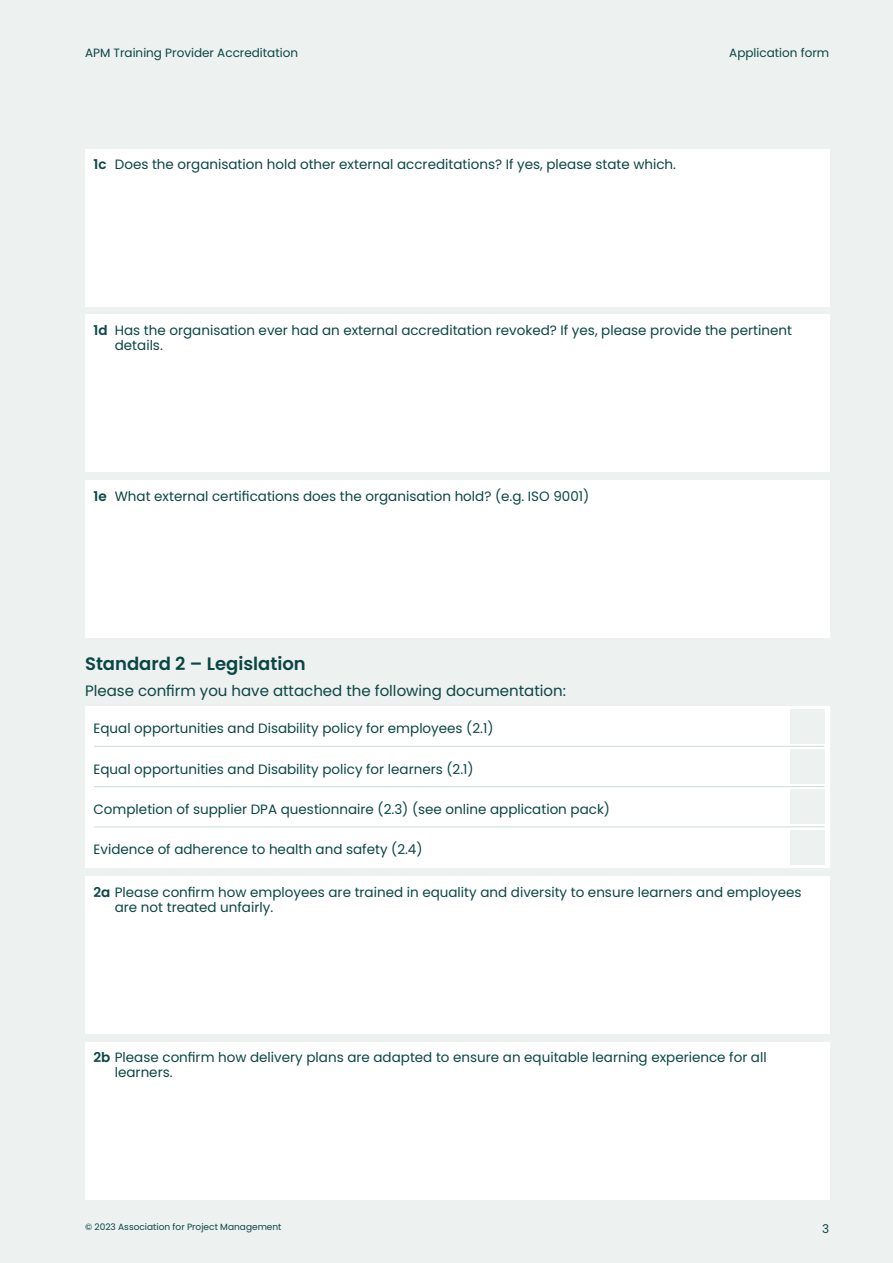
<style>
.page{position:relative;width:893px;height:1263px;background:#edf1f0}
.page>*{position:absolute;margin:0;border:0;box-sizing:border-box;transform-origin:0 0}
.t1{font:600 18px "Poppins";color:#0a4644}
.t2{font:15px "Poppins";color:#0a4644}
.t3{font:13.5px/15px "Poppins";color:#0a4644}
.t4{font:12px "Poppins";color:#0a4644}
.t5{font:9px "Poppins";color:#0a4644}
.s1{font-weight:600}
</style>
<div class="page">
<div style="left:85px;top:706px;width:744px;height:161px;background:#fff"></div>
<hr style="left:94px;top:746px;width:730px;height:1px;background:#cedada">
<hr style="left:94px;top:826px;width:730px;height:1px;background:#cedada">
<div style="left:791px;top:709px;width:34px;height:34px;background:#edf1f0"></div>
<div style="left:791px;top:790px;width:34px;height:34px;background:#edf1f0"></div>
<div style="left:791px;top:749px;width:34px;height:34px;background:#edf1f0"></div>
<div style="left:791px;top:830px;width:34px;height:34px;background:#edf1f0"></div>
<hr style="left:94px;top:786px;width:730px;height:1px;background:#cedada">
<div style="left:85px;top:876px;width:744px;height:157px;background:#fff"></div>
<div style="left:85px;top:1042px;width:744px;height:157px;background:#fff"></div>
<div style="left:85px;top:149px;width:744px;height:157px;background:#fff"></div>
<div style="left:85px;top:315px;width:744px;height:157px;background:#fff"></div>
<div style="left:85px;top:480px;width:744px;height:158px;background:#fff"></div>
<p class="t4" style="left:85px;top:46px;width:215px">APM Training Provider Accreditation</p>
<p class="t4" style="left:729px;top:46px;width:101px">Application form</p>
<p class="t3" style="left:94px;top:157px;width:584px"><span class="s1">1c</span> Does the organisation hold other external accreditations? If yes, please state which.</p>
<p class="t3" style="left:115px;top:323px;width:679px;text-indent:-21px"><span class="s1">1d</span> Has the organisation ever had an external accreditation revoked? If yes, please provide the pertinent details.</p>
<p class="t3" style="left:94px;top:489px;width:497px"><span class="s1">1e</span> What external certifications does the organisation hold? (e.g. ISO 9001)</p>
<h1 class="t1" style="left:85px;top:653px;width:222px">Standard 2 – Legislation</h1>
<p class="t2" style="left:85px;top:682px;width:482px">Please confirm you have attached the following documentation:</p>
<p class="t3" style="left:94px;top:721px;width:401px">Equal opportunities and Disability policy for employees (2.1)</p>
<p class="t3" style="left:94px;top:761px;width:382px">Equal opportunities and Disability policy for learners (2.1)</p>
<p class="t3" style="left:94px;top:802px;width:518px">Completion of supplier DPA questionnaire (2.3) (see online application pack)</p>
<p class="t3" style="left:94px;top:842px;width:331px">Evidence of adherence to health and safety (2.4)</p>
<p class="t3" style="left:115px;top:884px;width:688px;text-indent:-21px"><span class="s1">2a</span> Please confirm how employees are trained in equality and diversity to ensure learners and employees are not treated unfairly.</p>
<p class="t3" style="left:115px;top:1050px;width:653px;text-indent:-21px"><span class="s1">2b</span> Please confirm how delivery plans are adapted to ensure an equitable learning experience for all learners.</p>
<p class="t5" style="left:85px;top:1221px;width:198px">© 2023 Association for Project Management</p>
<p class="t4" style="left:822px;top:1222px;width:9px">3</p>
</div>
